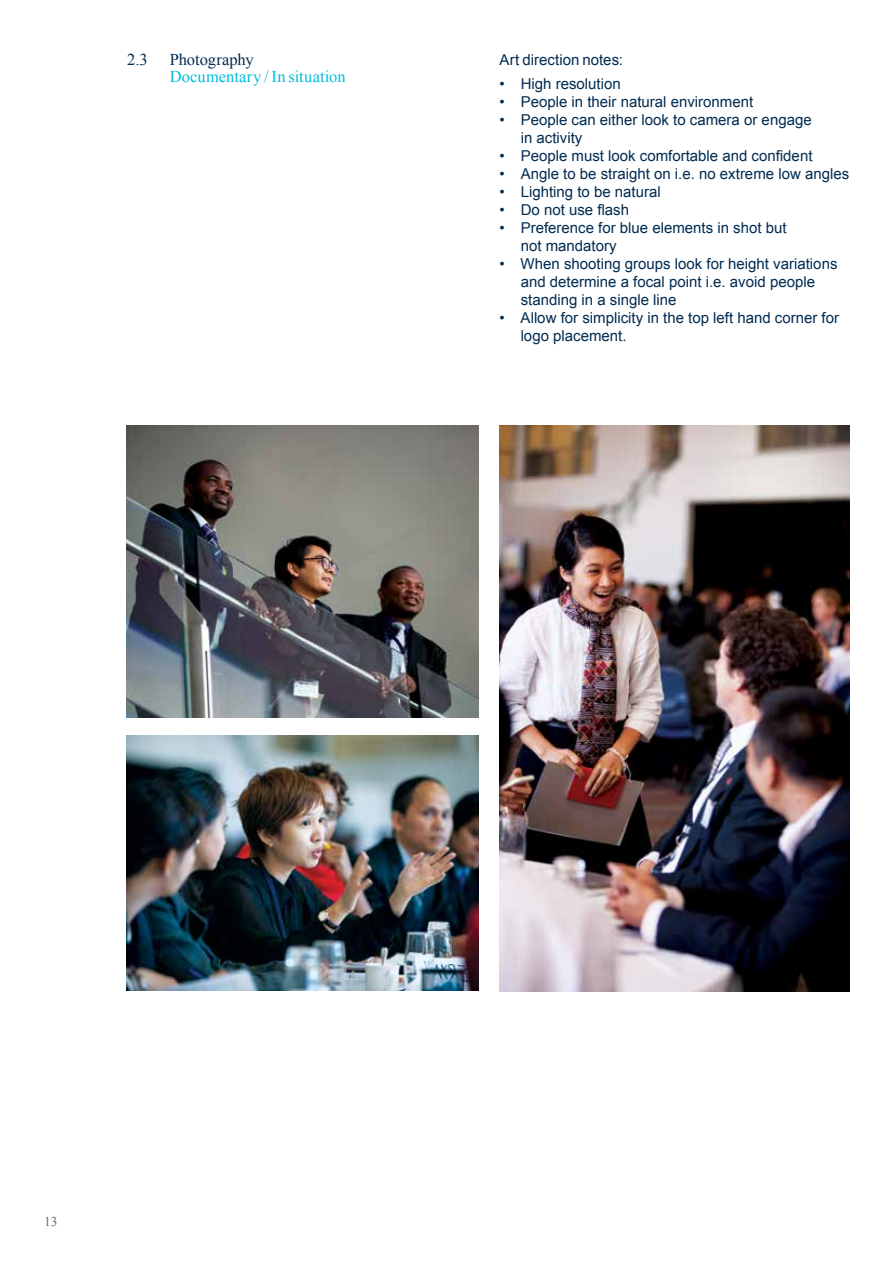
<style>
.page{position:relative;width:893px;height:1263px;background:#fff}
.page>*{position:absolute;margin:0;border:0;box-sizing:border-box;transform-origin:0 0}
.t1{font:16.5px "Times New Roman";letter-spacing:.005em;color:#00bddd}
.t2{font:16.5px "Times New Roman";letter-spacing:-.005em;color:#002b51}
.t3{font:15px/18px "Arial";color:#002b51}
.t4{font:13.5px "Times New Roman";color:#696b73}
</style>
<div class="page">
<img style="left:127px;top:426px;width:351px;height:291px">
<img style="left:499px;top:426px;width:351px;height:565px">
<img style="left:127px;top:736px;width:351px;height:255px">
<p class="t2" style="left:127px;top:49px;width:22px">2.3</p>
<p class="t2" style="left:170px;top:49px;width:86px">Photography</p>
<p class="t1" style="left:170px;top:65px;width:177px">Documentary / In situation</p>
<p class="t3" style="left:499px;top:51px;width:125px">Art direction notes:</p>
<p class="t3" style="left:499px;top:75px;width:123px">• High resolution</p>
<p class="t3" style="left:499px;top:93px;width:255px">• People in their natural environment</p>
<p class="t3" style="left:521px;top:111px;width:292px;text-indent:-21px">• People can either look to camera or engage in activity</p>
<p class="t3" style="left:499px;top:147px;width:315px">• People must look comfortable and confident</p>
<p class="t3" style="left:499px;top:165px;width:351px">• Angle to be straight on i.e. no extreme low angles</p>
<p class="t3" style="left:499px;top:183px;width:163px">• Lighting to be natural</p>
<p class="t3" style="left:499px;top:201px;width:131px">• Do not use flash</p>
<p class="t3" style="left:521px;top:219px;width:267px;text-indent:-21px">• Preference for blue elements in shot but not mandatory</p>
<p class="t3" style="left:521px;top:255px;width:318px;text-indent:-21px">• When shooting groups look for height variations and determine a focal point i.e. avoid people standing in a single line</p>
<p class="t3" style="left:521px;top:309px;width:320px;text-indent:-21px">• Allow for simplicity in the top left hand corner for logo placement.</p>
<p class="t4" style="left:44px;top:1213px;width:15px">13</p>
</div>
